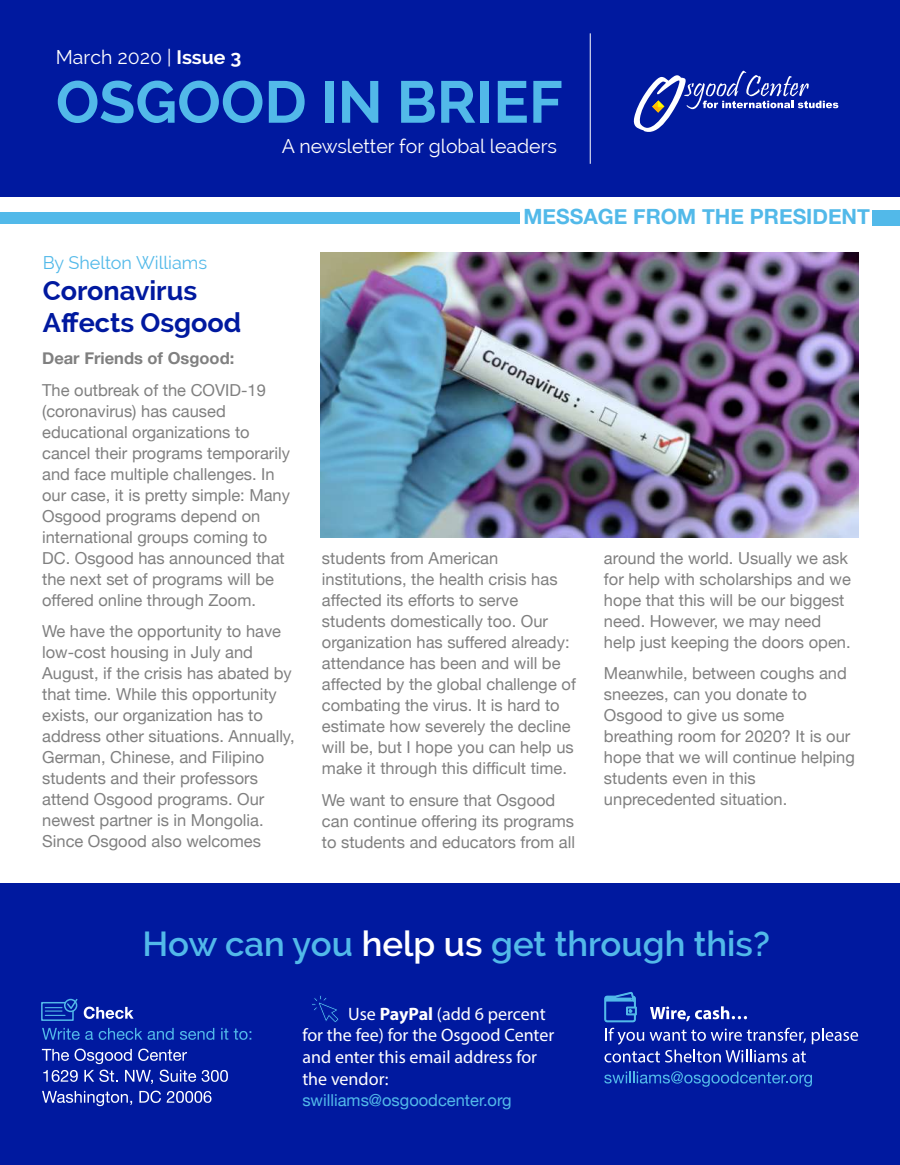
<style>
.page{position:relative;width:900px;height:1165px;background:#fff}
.page>*{position:absolute;margin:0;border:0;box-sizing:border-box;transform-origin:0 0}
.t1{font:700 58.95px "Raleway";color:#52b9e9}
.t2{font:600 34.8px "Raleway";color:#52b9e9}
.t3{font:700 27px/32.4px "Raleway";color:#00199f}
.t4{font:700 21px "Helvetica Neue";color:#52b9e9}
.t5{font:19.5px "Raleway";color:#fff}
.t6{font:18px/21.6px "Myriad Pro";color:#fff}
.t7{font:18px "Raleway";color:#52b9e9}
.t8{font:16.5px/21px "Helvetica Neue";color:#808080}
.t9{font:16.5px "Helvetica Neue";color:#52b9e9}
.t10{font:700 16.5px "Helvetica Neue";color:#808080}
.s1{font-weight:700}
.s2{color:#fff}
</style>
<div class="page">
<div style="left:0;top:883px;width:900px;height:282px;background:#00199f"></div>
<div style="left:0;top:0;width:900px;height:197px;background:#00199f"></div>
<svg style="left:633px;top:71px;width:205px;height:61px"></svg>
<hr style="left:590px;top:33px;width:1px;height:131px;background:#fff">
<div style="left:0;top:212px;width:520px;height:11px;background:#52b9e9"></div>
<div style="left:872px;top:210px;width:28px;height:15px;background:#52b9e9"></div>
<svg style="left:42px;top:1028px;width:51px;height:12px"></svg>
<svg style="left:99px;top:1028px;width:43px;height:12px"></svg>
<svg style="left:148px;top:1028px;width:26px;height:12px"></svg>
<svg style="left:180px;top:1028px;width:34px;height:12px"></svg>
<svg style="left:221px;top:1028px;width:7px;height:11px"></svg>
<svg style="left:234px;top:1028px;width:17px;height:12px"></svg>
<svg style="left:42px;top:1048px;width:154px;height:36px"></svg>
<svg style="left:202px;top:1070px;width:26px;height:12px"></svg>
<svg style="left:42px;top:1091px;width:90px;height:15px"></svg>
<svg style="left:139px;top:1090px;width:22px;height:13px"></svg>
<svg style="left:167px;top:1091px;width:45px;height:12px"></svg>
<div style="left:41px;top:1002px;width:33px;height:19px;border:2px solid #52b9e9"></div>
<svg style="left:45px;top:998px;width:89px;height:21px"></svg>
<svg style="left:312px;top:995px;width:27px;height:28px"></svg>
<svg style="left:812px;top:1028px;width:46px;height:16px"></svg>
<svg style="left:604px;top:1071px;width:208px;height:16px"></svg>
<svg style="left:604px;top:992px;width:202px;height:70px"></svg>
<img style="left:320px;top:253px;width:538px;height:284px">
<p class="t5" style="left:56px;top:46px;width:187px">March 2020 | <span class="s1">Issue 3</span></p>
<h1 class="t1" style="left:56px;top:68px;width:508px">OSGOOD IN BRIEF</h1>
<p class="t5" style="left:282px;top:134px;width:277px">A newsletter for global leaders</p>
<p class="t7" style="left:43px;top:252px;width:166px">By Shelton Williams</p>
<h3 class="t3" style="left:43px;top:274px;width:200px">Coronavirus<br>Affects Osgood</h3>
<p class="t10" style="left:42px;top:345px;width:194px">Dear Friends of Osgood:</p>
<p class="t8" style="left:42px;top:380px;width:249px">The outbreak of the COVID-19 (coronavirus) has caused educational organizations to cancel their programs temporarily and face multiple challenges. In our case, it is pretty simple: Many<br>Osgood programs depend on international groups coming to<br>DC. Osgood has announced that the next set of programs will be offered online through Zoom.</p>
<p class="t8" style="left:42px;top:622px;width:254px">We have the opportunity to have low-cost housing in July and<br>August, if the crisis has abated by that time. While this opportunity exists, our organization has to address other situations. Annually,<br>German, Chinese, and Filipino students and their professors attend Osgood programs. Our newest partner is in Mongolia.<br>Since Osgood also welcomes</p>
<p class="t4" style="left:524px;top:200px;width:348px">MESSAGE FROM THE PRESIDENT</p>
<p class="t8" style="left:322px;top:548px;width:255px">students from American institutions, the health crisis has affected its efforts to serve students domestically too. Our organization has suffered already: attendance has been and will be affected by the global challenge of combating the virus. It is hard to estimate how severely the decline will be, but I hope you can help us make it through this difficult time.</p>
<p class="t8" style="left:322px;top:790px;width:255px">We want to ensure that Osgood can continue offering its programs to students and educators from all</p>
<p class="t8" style="left:604px;top:548px;width:248px">around the world. Usually we ask for help with scholarships and we hope that this will be our biggest need. However, we may need help just keeping the doors open.</p>
<p class="t8" style="left:604px;top:664px;width:252px">Meanwhile, between coughs and sneezes, can you donate to<br>Osgood to give us some breathing room for 2020? It is our hope that we will continue helping students even in this unprecedented situation.</p>
<h2 class="t2" style="left:142px;top:924px;width:629px">How can you <span class="s2">help us</span> get through this?</h2>
<p class="t6" style="left:302px;top:1002px;width:254px;text-indent:46px">Use <span class="s1">PayPal</span> (add 6 percent for the fee) for the Osgood Center and enter this email address for the vendor:</p>
<p class="t9" style="left:302px;top:1087px;width:211px">swilliams@osgoodcenter.org</p>
</div>
